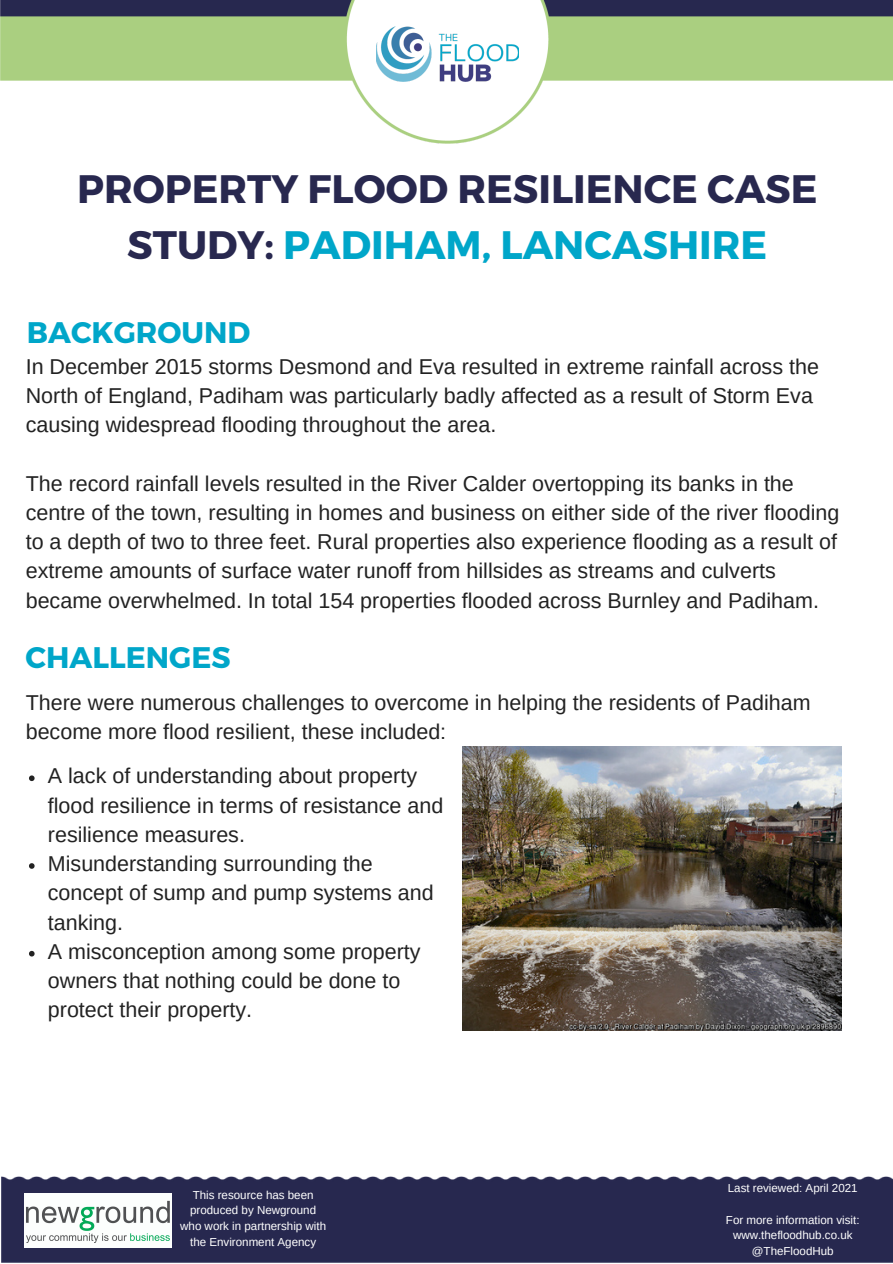
<style>
.page{position:relative;width:893px;height:1264px;background:#fff}
.page>*{position:absolute;margin:0;border:0;box-sizing:border-box;transform-origin:0 0}
.t1{font:700 39.6px/55.1px "Montserrat";color:#28284f;text-align:center}
.t2{font:700 29.7px "Montserrat";color:#00a6c9}
.t3{font:21.45px/29.2px "Arimo";color:#222}
.t4{font:11.55px/15.8px "Arimo";color:#fff;text-align:center}
.s1{color:#00a6c9}
</style>
<div class="page">
<img style="left:0;top:0;width:892px;height:144px">
<img style="left:376px;top:26px;width:143px;height:55px">
<div style="left:2px;top:1176px;width:890px;height:86px;background:#27284f"></div>
<img style="left:24px;top:1193px;width:148px;height:54px">
<svg style="left:29px;top:775px;width:6px;height:6px"></svg>
<svg style="left:29px;top:863px;width:6px;height:5px"></svg>
<svg style="left:29px;top:950px;width:6px;height:6px"></svg>
<img style="left:462px;top:746px;width:379px;height:284px">
<p class="t1" style="left:77px;top:160px;width:741px">PROPERTY FLOOD RESILIENCE CASE<br>STUDY: <span class="s1">PADIHAM, LANCASHIRE</span></p>
<p class="t2" style="left:27px;top:313px;width:225px">BACKGROUND</p>
<p class="t3" style="left:26px;top:351px;width:794px">In December 2015 storms Desmond and Eva resulted in extreme rainfall across the<br>North of England, Padiham was particularly badly affected as a result of Storm Eva causing widespread flooding throughout the area.</p>
<p class="t3" style="left:26px;top:468px;width:815px">The record rainfall levels resulted in the River Calder overtopping its banks in the centre of the town, resulting in homes and business on either side of the river flooding to a depth of two to three feet. Rural properties also experience flooding as a result of extreme amounts of surface water runoff from hillsides as streams and culverts became overwhelmed. In total 154 properties flooded across Burnley and Padiham.</p>
<p class="t2" style="left:25px;top:638px;width:206px">CHALLENGES</p>
<p class="t3" style="left:26px;top:688px;width:786px">There were numerous challenges to overcome in helping the residents of Padiham become more flood resilient, these included:</p>
<p class="t3" style="left:48px;top:761px;width:397px">A lack of understanding about property flood resilience in terms of resistance and resilience measures.</p>
<p class="t3" style="left:48px;top:849px;width:387px">Misunderstanding surrounding the concept of sump and pump systems and tanking.</p>
<p class="t3" style="left:48px;top:936px;width:374px">A misconception among some property owners that nothing could be done to protect their property.</p>
<p class="t4" style="left:180px;top:1186px;width:147px">This resource has been produced by Newground who work in partnership with the Environment Agency</p>
<p class="t4" style="left:727px;top:1180px;width:131px">Last reviewed: April 2021</p>
<p class="t4" style="left:726px;top:1211px;width:135px">For more information visit: www.thefloodhub.co.uk</p>
<p class="t4" style="left:751px;top:1243px;width:83px">@TheFloodHub</p>
</div>
